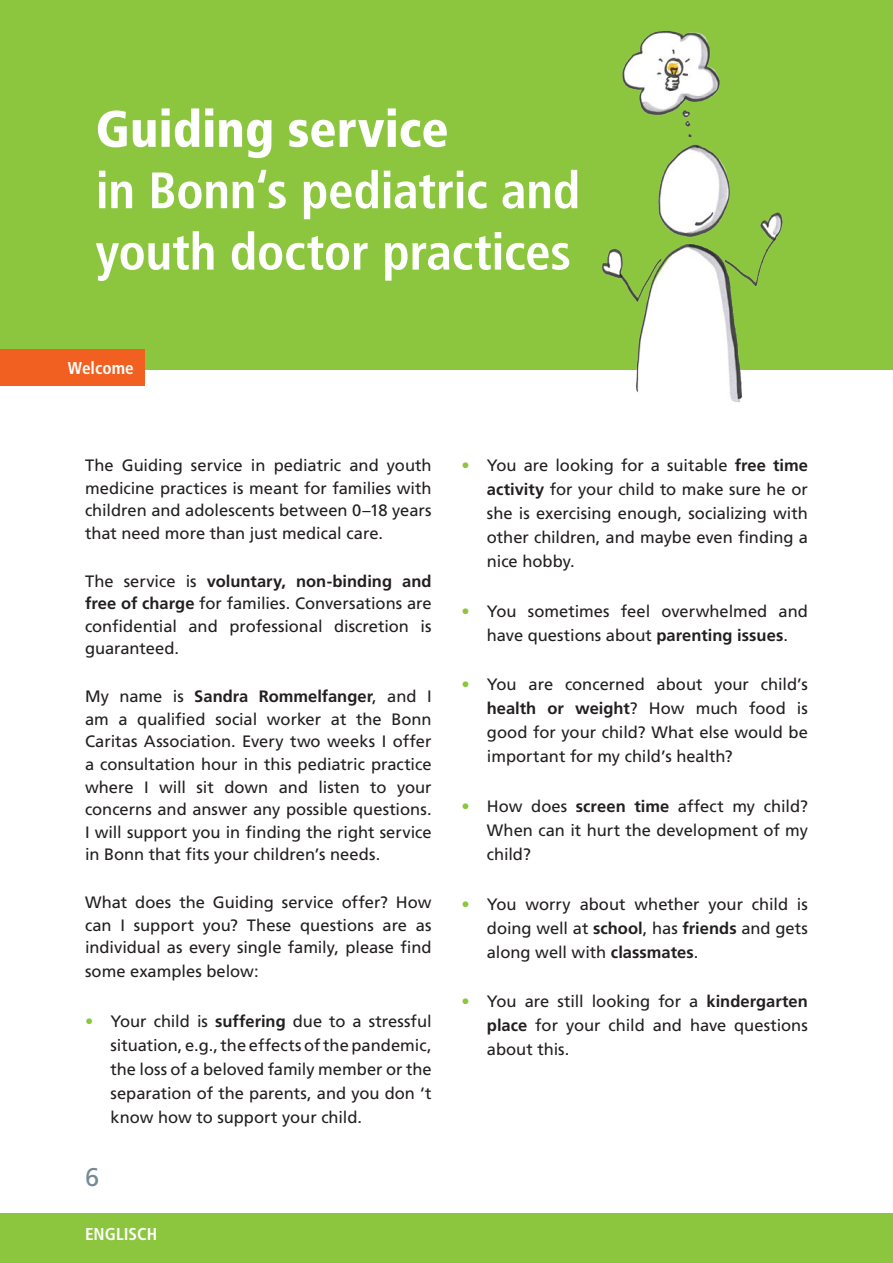
<style>
.page{position:relative;width:893px;height:1263px;background:#fff}
.page>*{position:absolute;margin:0;border:0;box-sizing:border-box;transform-origin:0 0}
.t1{font:700 condensed 51.15px/61.3px "Frutiger LT Std";letter-spacing:-.005em;color:#fff}
.t2{font:25.5px "Frutiger LT Std";color:#738a95}
.t3{font:700 condensed 17.25px "Frutiger LT Std";color:#fff}
.Copy{font:16.5px/24px "Frutiger LT Std";color:#231f20;text-align:justify}
.s1{font-weight:900}
.s2{font-weight:700}
.s3{color:#8bc63e}
</style>
<div class="page">
<div style="left:0;top:1213px;width:893px;height:50px;background:#8bc63e"></div>
<div style="left:0;top:0;width:893px;height:369px;background:#8bc63e"></div>
<img style="left:597px;top:30px;width:190px;height:372px">
<div style="left:0;top:350px;width:145px;height:36px;background:#f26021"></div>
<h1 class="t1" style="left:96px;top:98px;width:486px"><span class="s1">Guiding service<br></span>in Bonn‘s pediatric and youth doctor practices</h1>
<h1 class="t3" style="left:68px;top:358px;width:67px">Welcome</h1>
<p class="Copy" style="left:85px;top:454px;width:348px;line-height:22.5px">The Guiding service in pediatric and youth medicine practices is meant for families with children and adolescents between 0–18 years that need more than just medical care.</p>
<p class="Copy" style="left:85px;top:570px;width:348px;line-height:22.5px">The service is <span class="s2">voluntary, non-binding and free of charge</span> for families. Conversations are confidential and professional discretion is guaranteed.</p>
<p class="Copy" style="left:85px;top:685px;width:348px;line-height:22.5px">My name is <span class="s2">Sandra Rommelfanger</span>, and I am a qualified social worker at the Bonn Caritas Association. Every two weeks I offer a consultation hour in this pediatric practice where I will sit down and listen to your concerns and answer any possible questions.<br>I will support you in finding the right service in Bonn that fits your children’s needs.</p>
<p class="Copy" style="left:85px;top:891px;width:348px;line-height:22.5px">What does the Guiding service offer? How can I support you? These questions are as individual as every single family, please find</p>
<p class="Copy" style="left:85px;top:959px;width:175px">some examples below:</p>
<p class="Copy" style="left:111px;top:1009px;width:323px;text-indent:-26px"><span class="s3">•</span> Your child is <span class="s2">suffering</span> due to a stressful situation, e.g., the effects of the pandemic, the loss of a beloved family member or the separation of the parents, and you don ‘t know how to support your child.</p>
<h2 class="t2" style="left:85px;top:1162px;width:16px">6</h2>
<h1 class="t3" style="left:85px;top:1224px;width:74px">ENGLISCH</h1>
<p class="Copy" style="left:487px;top:454px;width:323px;text-indent:-26px"><span class="s3">•</span> You are looking for a suitable <span class="s2">free time activity</span> for your child to make sure he or she is exercising enough, socializing with other children, and maybe even finding a nice hobby.</p>
<p class="Copy" style="left:461px;top:599px;width:348px;text-align:center"><span class="s3">•</span> You sometimes feel overwhelmed and have questions about <span class="s2">parenting issues</span>.</p>
<p class="Copy" style="left:487px;top:673px;width:323px;text-indent:-26px"><span class="s3">•</span> You are concerned about your child’s <span class="s2">health or weight</span>? How much food is good for your child? What else would be important for my child’s health?</p>
<p class="Copy" style="left:487px;top:794px;width:323px;text-indent:-26px"><span class="s3">•</span> How does <span class="s2">screen time</span> affect my child?<br>When can it hurt the development of my child?</p>
<p class="Copy" style="left:487px;top:892px;width:323px;text-indent:-26px"><span class="s3">•</span> You worry about whether your child is doing well at <span class="s2">school</span>, has <span class="s2">friends</span> and gets along well with <span class="s2">classmates</span>.</p>
<p class="Copy" style="left:487px;top:989px;width:323px;text-indent:-26px"><span class="s3">•</span> You are still looking for a <span class="s2">kindergarten place</span> for your child and have questions about this.</p>
</div>
